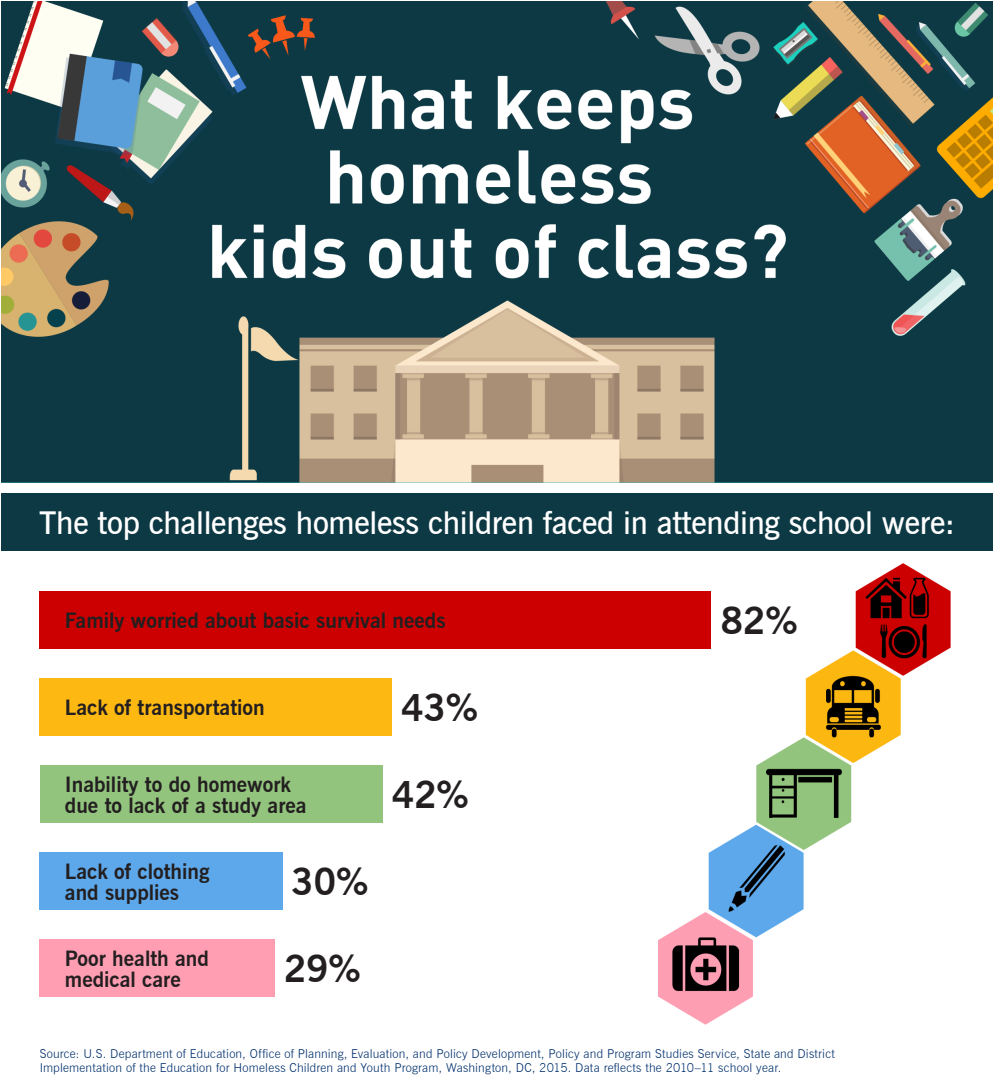
<style>
.page{position:relative;width:993px;height:1080px;background:#fff}
.page>*{position:absolute;margin:0;border:0;box-sizing:border-box;transform-origin:0 0}
.t1{font:700 36.75px "News Gothic BT";color:#231f20}
.t2{font:600 31.5px "News Gothic BT";letter-spacing:-.01em;color:#fff}
.t3{font:700 21px/21px "News Gothic BT";color:#231f20}
.source{font:300 12.25px/14px "News Gothic BT";letter-spacing:.02em;color:#00306d}
</style>
<div class="page">
<img style="left:1px;top:2px;width:992px;height:480px">
<img style="left:382px;top:563px;width:569px;height:462px">
<div style="left:40px;top:591px;width:671px;height:58px;background:#cc0001"></div>
<div style="left:40px;top:765px;width:342px;height:58px;background:#92c47d"></div>
<div style="left:40px;top:678px;width:352px;height:58px;background:#fdb812"></div>
<div style="left:40px;top:852px;width:243px;height:58px;background:#5da8eb"></div>
<div style="left:40px;top:939px;width:235px;height:58px;background:#ff9eb2"></div>
<div style="left:1px;top:494px;width:992px;height:57px;background:#0d3944"></div>
<p class="t2" style="left:39px;top:504px;width:917px">The top challenges homeless children faced in attending school were:</p>
<p class="t3" style="left:65px;top:610px;width:382px">Family worried about basic survival needs</p>
<p class="t1" style="left:721px;top:599px;width:78px">82%</p>
<p class="t3" style="left:65px;top:697px;width:201px">Lack of transportation</p>
<p class="t1" style="left:401px;top:686px;width:78px">43%</p>
<p class="t3" style="left:65px;top:774px;width:243px">Inability to do homework due to lack of a study area</p>
<p class="t3" style="left:65px;top:861px;width:146px">Lack of clothing and supplies</p>
<p class="t3" style="left:65px;top:948px;width:146px">Poor health and medical care</p>
<p class="t1" style="left:292px;top:859px;width:78px">30%</p>
<p class="t1" style="left:284px;top:946px;width:78px">29%</p>
<p class="t1" style="left:392px;top:772px;width:78px">42%</p>
<p class="source" style="left:40px;top:1047px;width:796px">Source: U.S. Department of Education, Office of Planning, Evaluation, and Policy Development, Policy and Program Studies Service, State and District<br>Implementation of the Education for Homeless Children and Youth Program, Washington, DC, 2015. Data reflects the 2010–11 school year.</p>
</div>
